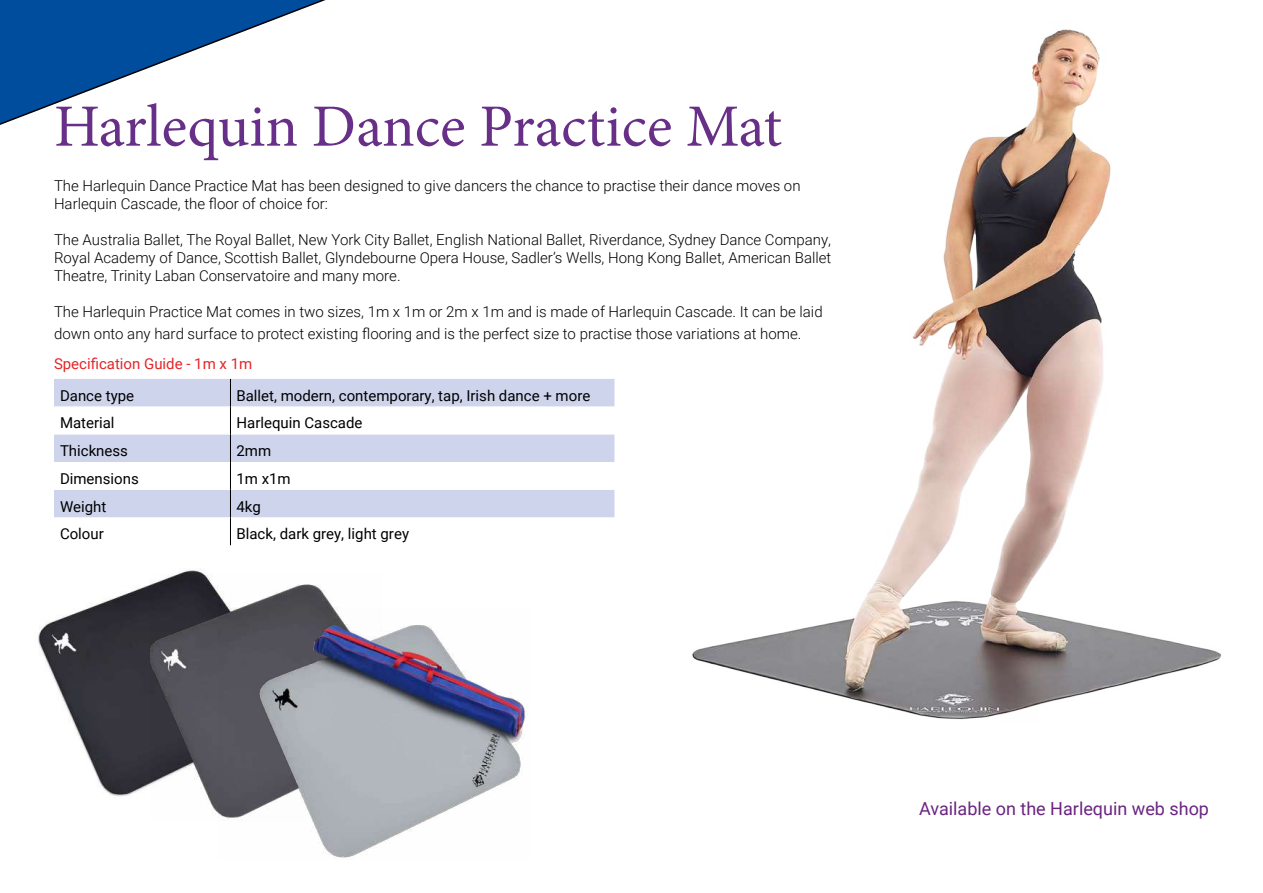
<style>
.page{position:relative;width:1263px;height:893px;background:#fff}
.page>*{position:absolute;margin:0;border:0;box-sizing:border-box;transform-origin:0 0}
.t1{font:60px "Minion Pro";color:#672f88}
.t2{font:18px "Roboto";color:#6a2481}
.t3{font:300 15px/18px "Roboto";color:#000}
.t4{font:15px "Roboto";color:#000}
.t5{font:15px "Roboto";color:#e52528}
</style>
<div class="page">
<img style="left:692px;top:29px;width:529px;height:691px">
<svg style="left:0;top:0;width:326px;height:125px"></svg>
<img style="left:38px;top:569px;width:166px;height:228px">
<img style="left:150px;top:574px;width:183px;height:240px">
<img style="left:219px;top:607px;width:307px;height:251px">
<div style="left:54px;top:379px;width:560px;height:28px;background:#cfd4ed"></div>
<svg style="left:54px;top:434px;width:560px;height:84px;fill:#cfd4ed"></svg>
<svg style="left:230px;top:379px;width:1px;height:166px"></svg>
<h1 class="t1" style="left:54px;top:86px;width:729px">Harlequin Dance Practice Mat</h1>
<p class="t3" style="left:54px;top:176px;width:748px">The Harlequin Dance Practice Mat has been designed to give dancers the chance to practise their dance moves on<br>Harlequin Cascade, the floor of choice for:</p>
<p class="t3" style="left:54px;top:230px;width:779px;text-align:justify">The Australia Ballet, The Royal Ballet, New York City Ballet, English National Ballet, Riverdance, Sydney Dance Company, Royal Academy of Dance, Scottish Ballet, Glyndebourne Opera House, Sadler’s Wells, Hong Kong Ballet, American Ballet Theatre, Trinity Laban Conservatoire and many more.</p>
<p class="t3" style="left:54px;top:301px;width:770px;line-height:21.6px">The Harlequin Practice Mat comes in two sizes, 1m x 1m or 2m x 1m and is made of Harlequin Cascade. It can be laid down onto any hard surface to protect existing flooring and is the perfect size to practise those variations at home.</p>
<p class="t5" style="left:54px;top:353px;width:200px">Specification Guide - 1m x 1m</p>
<p class="t4" style="left:60px;top:385px;width:76px">Dance type</p>
<p class="t4" style="left:236px;top:385px;width:355px">Ballet, modern, contemporary, tap, Irish dance + more</p>
<p class="t4" style="left:60px;top:412px;width:56px">Material</p>
<p class="t4" style="left:236px;top:412px;width:128px">Harlequin Cascade</p>
<p class="t4" style="left:60px;top:440px;width:70px">Thickness</p>
<p class="t4" style="left:236px;top:440px;width:36px">2mm</p>
<p class="t4" style="left:60px;top:468px;width:80px">Dimensions</p>
<p class="t4" style="left:236px;top:468px;width:56px">1m x1m</p>
<p class="t4" style="left:60px;top:496px;width:48px">Weight</p>
<p class="t4" style="left:236px;top:496px;width:26px">4kg</p>
<p class="t4" style="left:60px;top:523px;width:45px">Colour</p>
<p class="t4" style="left:236px;top:523px;width:174px">Black, dark grey, light grey</p>
<p class="t2" style="left:919px;top:796px;width:291px">Available on the Harlequin web shop</p>
</div>
